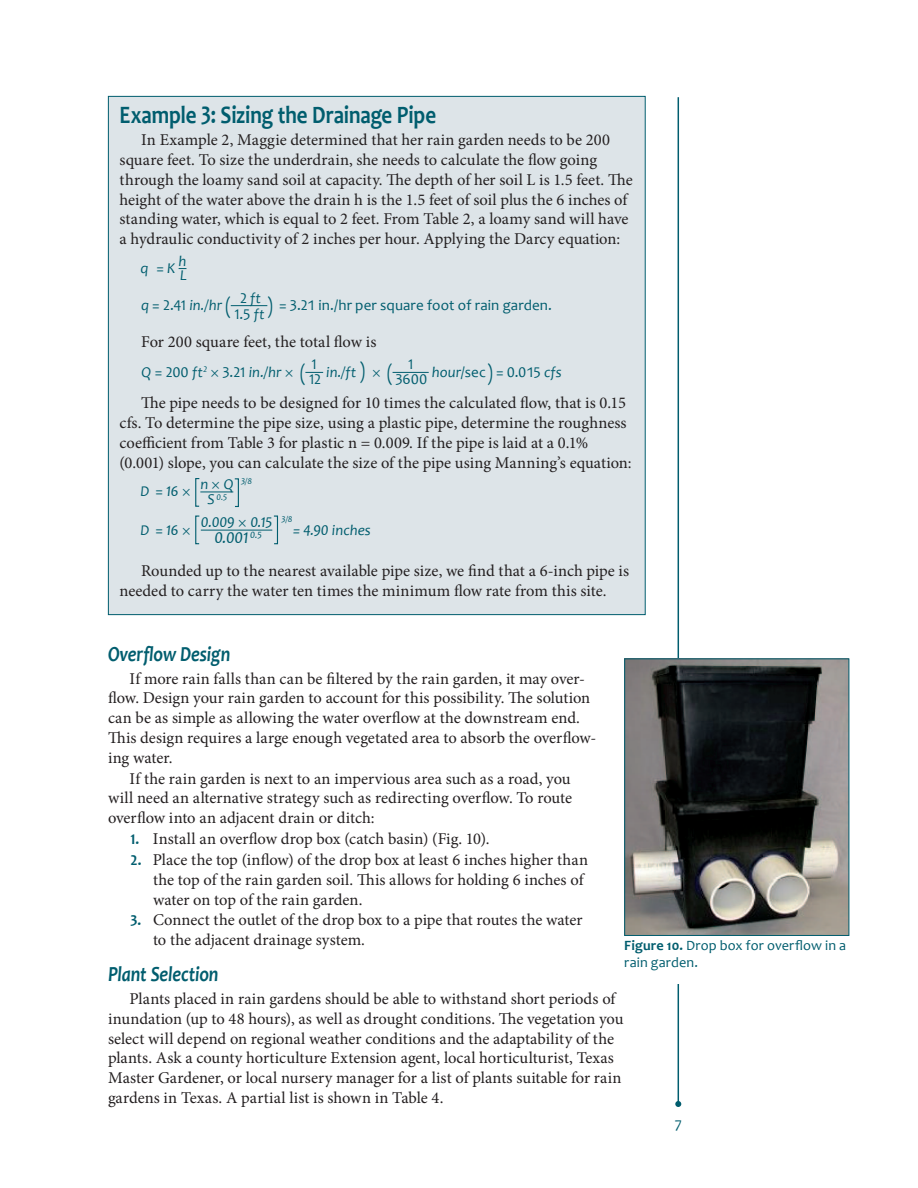
<style>
.page{position:relative;width:918px;height:1188px;background:#fff}
.page>*{position:absolute;margin:0;border:0;box-sizing:border-box;transform-origin:0 0}
.heading1{font:700 25.2px "Candara";letter-spacing:-.005em;color:#005d6e;scale:.83 1}
.heading2{font:italic 700 21.6px "Candara";letter-spacing:-.005em;color:#005d6e;scale:.83 1}
.body{font:16.5px/19.8px "Minion Pro";color:#231f20}
.number_tabs{font:16.5px/19.8px "Minion Pro";color:#231f20}
.body-2{font:italic 16.5px "Candara";color:#005d6e}
.body-3{font:italic 15px "Candara";letter-spacing:.005em;color:#005d6e}
.body-4{font:15px "Candara";letter-spacing:.01em;color:#005d6e}
.t1{font:14.25px/17.1px "Candara";letter-spacing:.01em;color:#005d6e}
.body-5{font:italic 8.7px "Candara";color:#005d6e}
.s1{font-style:normal}
.s2{font-style:normal;font-size:22.5px}
.s3{font-size:22.5px}
.s4{font-style:italic}
.s5{font-family:"Minion Pro";font-style:normal}
.s6{font-family:"Minion Pro"}
.s7{font-size:15px}
.s8{font-family:"Candara";font-weight:700;font-size:15px;color:#005d6e}
.s9{font-weight:700}
</style>
<div class="page">
<hr style="left:678px;top:97px;width:1px;height:1007px;background:#005d6e">
<svg style="left:675px;top:1101px;width:6px;height:6px"></svg>
<div style="left:663px;top:913px;width:25px;height:71px;background:#fff"></div>
<img style="left:626px;top:660px;width:221px;height:274px">
<div style="left:624px;top:658px;width:225px;height:278px;border:1px solid #005d6e"></div>
<div style="left:108px;top:96px;width:537px;height:519px;background:#dde4e8"></div>
<hr style="left:231px;top:305px;width:36px;height:1px;background:#005d6e">
<hr style="left:200px;top:492px;width:33px;height:1px;background:#005d6e">
<hr style="left:201px;top:530px;width:71px;height:1px;background:#005d6e">
<div style="left:195px;top:478px;width:5px;height:29px;border:1px solid #005d6e"></div>
<div style="left:195px;top:516px;width:5px;height:28px;border:1px solid #005d6e"></div>
<div style="left:234px;top:478px;width:5px;height:29px;border:1px solid #005d6e"></div>
<div style="left:273px;top:516px;width:5px;height:28px;border:1px solid #005d6e"></div>
<svg style="left:305px;top:372px;width:18px;height:1px"></svg>
<hr style="left:393px;top:372px;width:36px;height:1px;background:#005d6e">
<p class="heading1" style="left:120px;top:99px;width:383px">Example 3: Sizing the Drainage Pipe</p>
<p class="body" style="left:120px;top:130px;width:515px;text-indent:22px">In Example 2, Maggie determined that her rain garden needs to be 200 square feet. To size the underdrain, she needs to calculate the flow going through the loamy sand soil at capacity. The depth of her soil L is 1.5 feet. The height of the water above the drain h is the 1.5 feet of soil plus the 6 inches of standing water, which is equal to 2 feet. From Table 2, a loamy sand will have a hydraulic conductivity of 2 inches per hour. Applying the Darcy equation:</p>
<p class="body-3" style="left:141px;top:259px;width:36px">q <span class="s1">=</span> K</p>
<p class="body-3" style="left:179px;top:252px;width:9px">h</p>
<p class="body-3" style="left:180px;top:266px;width:8px">L</p>
<p class="body-3" style="left:141px;top:296px;width:91px">q <span class="s1">= 2.41</span> in./hr <span class="s2">(</span></p>
<p class="body-3" style="left:240px;top:289px;width:23px"><span class="s1">2</span>ft</p>
<p class="body-4" style="left:267px;top:296px;width:286px"><span class="s3">)</span> = 3.21 in./hr per square foot of rain garden.</p>
<p class="body-4" style="left:234px;top:306px;width:32px">1.5 <span class="s4">ft</span></p>
<p class="body" style="left:141px;top:332px;width:237px">For 200 square feet, the total flow is</p>
<p class="body-3" style="left:141px;top:363px;width:166px">Q <span class="s1">= 200</span> ft<sup>2</sup> <span class="s5">×</span> <span class="s1">3.21</span> in./hr <span class="s5">×</span> <span class="s2">(</span></p>
<p class="body-4" style="left:312px;top:355px;width:7px">1</p>
<p class="body-3" style="left:326px;top:363px;width:68px">in./ft <span class="s2">)</span> <span class="s5">×</span> <span class="s2">(</span></p>
<p class="body-4" style="left:408px;top:355px;width:7px">1</p>
<p class="body-4" style="left:432px;top:363px;width:131px"><span class="s4">hour</span>/sec<span class="s3">)</span> = 0.015 <span class="s4">cfs</span></p>
<p class="body-4" style="left:309px;top:370px;width:13px">12</p>
<p class="body-4" style="left:395px;top:370px;width:33px">3600</p>
<p class="body" style="left:120px;top:393px;width:514px;text-indent:22px">The pipe needs to be designed for 10 times the calculated flow, that is 0.15 cfs. To determine the pipe size, using a plastic pipe, determine the roughness coefficient from Table 3 for plastic n = 0.009. If the pipe is laid at a 0.1% (0.001) slope, you can calculate the size of the pipe using Manning’s equation:</p>
<p class="body-3" style="left:141px;top:483px;width:52px">D <span class="s1">=</span> 16 <span class="s6">×</span></p>
<p class="body-3" style="left:200px;top:475px;width:34px">n <span class="s6">×</span> Q</p>
<p class="body-5" style="left:241px;top:476px;width:12px">3/8</p>
<p class="body-5" style="left:208px;top:492px;width:21px"><span class="s7">S</span> 0.5</p>
<p class="body-3" style="left:141px;top:521px;width:52px">D <span class="s1">=</span> 16 <span class="s6">×</span></p>
<p class="body-3" style="left:201px;top:513px;width:73px">0.009 <span class="s6">×</span> 0.15</p>
<p class="body-5" style="left:282px;top:514px;width:12px">3/8</p>
<p class="body-3" style="left:293px;top:521px;width:80px">= 4.90 inches</p>
<p class="body-2" style="left:214px;top:528px;width:49px">0.001 <sup>0.5</sup></p>
<p class="body" style="left:120px;top:561px;width:511px;text-indent:22px">Rounded up to the nearest available pipe size, we find that a 6-inch pipe is needed to carry the water ten times the minimum flow rate from this site.</p>
<p class="heading2" style="left:108px;top:641px;width:149px">Overflow Design</p>
<p class="body" style="left:108px;top:668px;width:490px;text-indent:22px">If more rain falls than can be filtered by the rain garden, it may over&shy;flow. Design your rain garden to account for this possibility. The solution can be as simple as allowing the water overflow at the downstream end.<br>This design requires a large enough vegetated area to absorb the overflow&shy;ing water.</p>
<p class="body" style="left:108px;top:769px;width:466px;text-align:justify;text-indent:22px">If the rain garden is next to an impervious area such as a road, you will need an alternative strategy such as redirecting overflow. To route overflow into an adjacent drain or ditch:</p>
<p class="number_tabs" style="left:130px;top:829px;width:360px"><span class="s8">1.</span> Install an overflow drop box (catch basin) (Fig. 10).</p>
<p class="number_tabs" style="left:153px;top:850px;width:437px;text-indent:-22px"><span class="s8">2.</span> Place the top (inflow) of the drop box at least 6 inches higher than the top of the rain garden soil. This allows for holding 6 inches of water on top of the rain garden.</p>
<p class="number_tabs" style="left:153px;top:910px;width:431px;text-indent:-22px"><span class="s8">3.</span> Connect the outlet of the drop box to a pipe that routes the water to the adjacent drainage system.</p>
<p class="heading2" style="left:108px;top:961px;width:135px">Plant Selection</p>
<p class="body" style="left:108px;top:989px;width:517px;text-indent:22px">Plants placed in rain gardens should be able to withstand short periods of inundation (up to 48 hours), as well as drought conditions. The vegetation you select will depend on regional weather conditions and the adaptability of the plants. Ask a county horticulture Extension agent, local horticulturist, Texas Master Gardener, or local nursery manager for a list of plants suitable for rain gardens in Texas. A partial list is shown in Table 4.</p>
<p class="t1" style="left:624px;top:937px;width:223px"><span class="s9">Figure 10.</span> Drop box for overflow in a rain garden.</p>
<p class="body-4" style="left:675px;top:1116px;width:9px">7</p>
</div>
